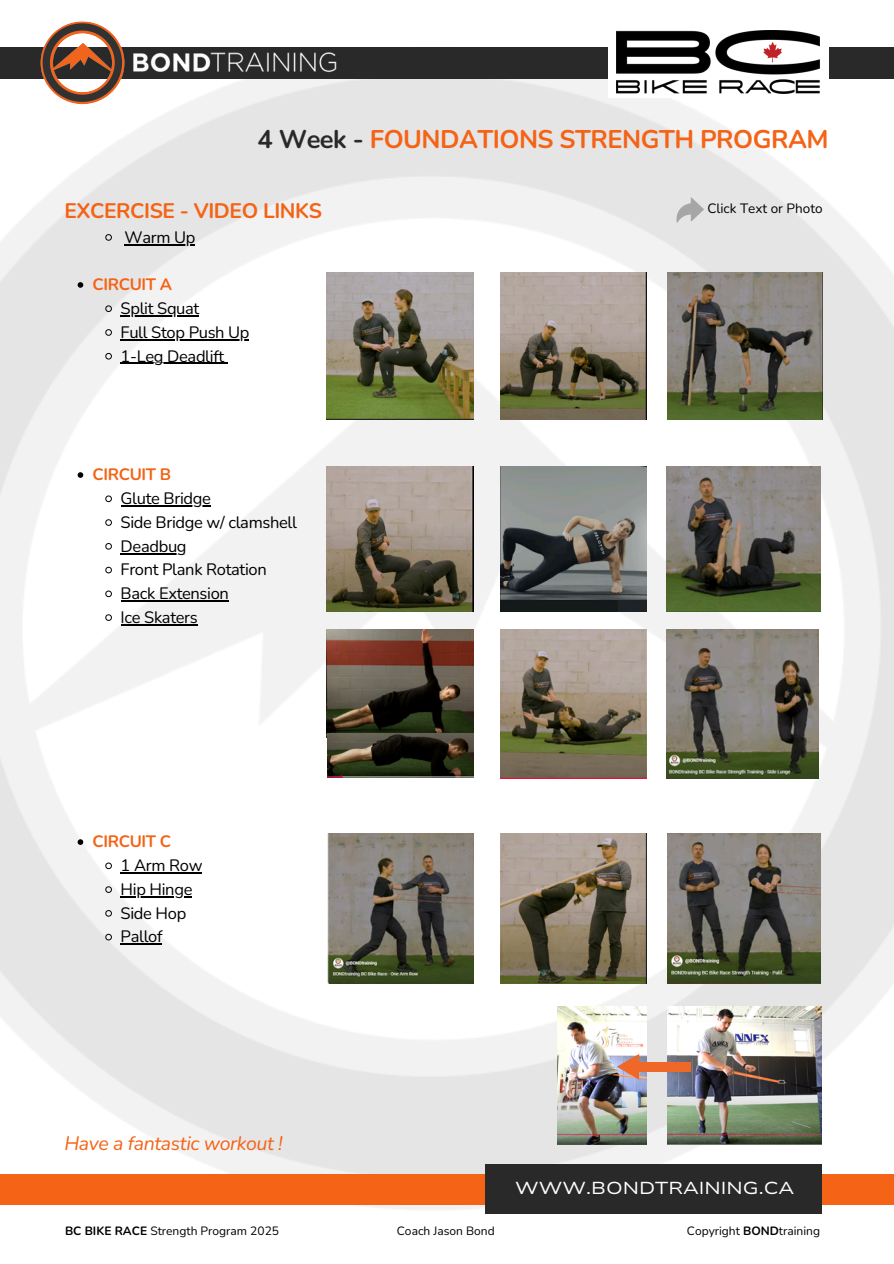
<style>
.page{position:relative;width:894px;height:1264px;background:#fff}
.page>*{position:absolute;margin:0;border:0;box-sizing:border-box;transform-origin:0 0}
.t1{font:700 25.5px "Nunito";letter-spacing:-.02em;color:#f46316}
.t2{font:700 21px "Nunito";letter-spacing:-.02em;color:#f46316}
.t3{font:italic 19.5px "Nunito";letter-spacing:-.02em;color:#f46316}
.t4{font:17.25px "Nunito Sans 10 pt Expanded";color:#fff}
.t5{font:16.5px "Nunito";letter-spacing:-.02em;color:#000}
.t6{font:700 16.5px "Nunito";letter-spacing:-.02em;color:#f46316}
.t7{font:13.5px "Nunito";color:#000}
.t8{font:12px "Nunito";color:#000}
.s1{color:#292929}
.s2{font-weight:700}
</style>
<div class="page">
<img style="left:0;top:78px;width:893px;height:1136px">
<svg style="left:105px;top:234px;width:7px;height:7px"></svg>
<hr style="left:124px;top:244px;width:71px;height:1px;background:#000">
<svg style="left:78px;top:282px;width:5px;height:6px"></svg>
<svg style="left:105px;top:305px;width:7px;height:7px"></svg>
<hr style="left:121px;top:315px;width:78px;height:1px;background:#000">
<svg style="left:105px;top:329px;width:7px;height:7px"></svg>
<hr style="left:121px;top:339px;width:128px;height:1px;background:#000">
<svg style="left:105px;top:353px;width:7px;height:7px"></svg>
<hr style="left:121px;top:363px;width:103px;height:1px;background:#000">
<svg style="left:78px;top:472px;width:5px;height:6px"></svg>
<svg style="left:105px;top:495px;width:7px;height:7px"></svg>
<hr style="left:121px;top:505px;width:89px;height:1px;background:#000">
<svg style="left:105px;top:519px;width:7px;height:7px"></svg>
<svg style="left:105px;top:542px;width:7px;height:8px"></svg>
<hr style="left:121px;top:553px;width:65px;height:1px;background:#000">
<svg style="left:105px;top:566px;width:7px;height:7px"></svg>
<svg style="left:105px;top:590px;width:7px;height:7px"></svg>
<hr style="left:121px;top:600px;width:107px;height:1px;background:#000">
<svg style="left:105px;top:614px;width:7px;height:7px"></svg>
<hr style="left:121px;top:624px;width:76px;height:1px;background:#000">
<svg style="left:78px;top:839px;width:5px;height:5px"></svg>
<svg style="left:105px;top:862px;width:7px;height:7px"></svg>
<hr style="left:121px;top:872px;width:81px;height:1px;background:#000">
<svg style="left:105px;top:886px;width:7px;height:7px"></svg>
<hr style="left:121px;top:896px;width:71px;height:1px;background:#000">
<svg style="left:105px;top:909px;width:7px;height:7px"></svg>
<svg style="left:105px;top:933px;width:7px;height:7px"></svg>
<hr style="left:121px;top:943px;width:41px;height:1px;background:#000">
<div style="left:0;top:47px;width:893px;height:31px;background:#292929"></div>
<div style="left:608px;top:28px;width:220px;height:70px;background:#fff"></div>
<img style="left:616px;top:31px;width:203px;height:63px">
<img style="left:129px;top:52px;width:211px;height:27px">
<img style="left:38px;top:21px;width:91px;height:87px">
<div style="left:0;top:1174px;width:893px;height:30px;background:#f46316"></div>
<div style="left:485px;top:1164px;width:336px;height:50px;background:#292929"></div>
<img style="left:667px;top:273px;width:154px;height:146px">
<img style="left:327px;top:467px;width:146px;height:144px">
<img style="left:500px;top:467px;width:146px;height:144px">
<img style="left:666px;top:467px;width:154px;height:144px">
<img style="left:327px;top:630px;width:146px;height:103px">
<img style="left:327px;top:733px;width:146px;height:44px">
<img style="left:500px;top:630px;width:146px;height:148px">
<img style="left:500px;top:273px;width:146px;height:146px">
<img style="left:327px;top:273px;width:146px;height:146px">
<img style="left:327px;top:833px;width:146px;height:150px">
<img style="left:500px;top:833px;width:146px;height:150px">
<img style="left:667px;top:1006px;width:154px;height:137px">
<img style="left:557px;top:1006px;width:89px;height:137px">
<div style="left:638px;top:1061px;width:52px;height:10px;background:#ef6827"></div>
<svg style="left:616px;top:1053px;width:23px;height:26px"></svg>
<img style="left:667px;top:833px;width:153px;height:150px">
<img style="left:666px;top:630px;width:152px;height:148px">
<svg style="left:676px;top:197px;width:27px;height:26px"></svg>
<p class="t1" style="left:257px;top:122px;width:572px"><span class="s1">4 Week -</span> FOUNDATIONS STRENGTH PROGRAM</p>
<p class="t2" style="left:64px;top:196px;width:259px">EXCERCISE - VIDEO LINKS</p>
<h1 class="t5" style="left:124px;top:226px;width:72px">Warm Up</h1>
<h1 class="t6" style="left:92px;top:273px;width:81px">CIRCUIT A</h1>
<h2 class="t5" style="left:121px;top:297px;width:80px">Split Squat</h2>
<p class="t5" style="left:121px;top:321px;width:130px">Full Stop Push Up</p>
<p class="t5" style="left:121px;top:345px;width:105px">1-Leg Deadlift</p>
<p class="t6" style="left:92px;top:463px;width:80px">CIRCUIT B</p>
<p class="t5" style="left:121px;top:487px;width:92px">Glute Bridge</p>
<p class="t5" style="left:121px;top:511px;width:178px">Side Bridge w/ clamshell</p>
<p class="t5" style="left:121px;top:535px;width:67px">Deadbug</p>
<p class="t5" style="left:121px;top:558px;width:148px">Front Plank Rotation</p>
<p class="t5" style="left:121px;top:582px;width:110px">Back Extension</p>
<p class="t5" style="left:121px;top:606px;width:79px">Ice Skaters</p>
<p class="t6" style="left:92px;top:830px;width:80px">CIRCUIT C</p>
<p class="t5" style="left:121px;top:854px;width:83px">1 Arm Row</p>
<p class="t5" style="left:121px;top:878px;width:73px">Hip Hinge</p>
<p class="t5" style="left:121px;top:902px;width:67px">Side Hop</p>
<p class="t5" style="left:121px;top:925px;width:43px">Pallof</p>
<p class="t3" style="left:64px;top:1130px;width:220px">Have a fantastic workout !</p>
<h3 class="t7" style="left:707px;top:200px;width:117px">Click Text or Photo</h3>
<p class="t4" style="left:515px;top:1176px;width:280px">WWW.BONDTRAINING.CA</p>
<p class="t8" style="left:65px;top:1222px;width:215px"><span class="s2">BC BIKE RACE</span> Strength Program 2025</p>
<p class="t8" style="left:397px;top:1222px;width:99px">Coach Jason Bond</p>
<p class="t8" style="left:686px;top:1222px;width:135px">Copyright <span class="s2">BOND</span>training</p>
</div>
